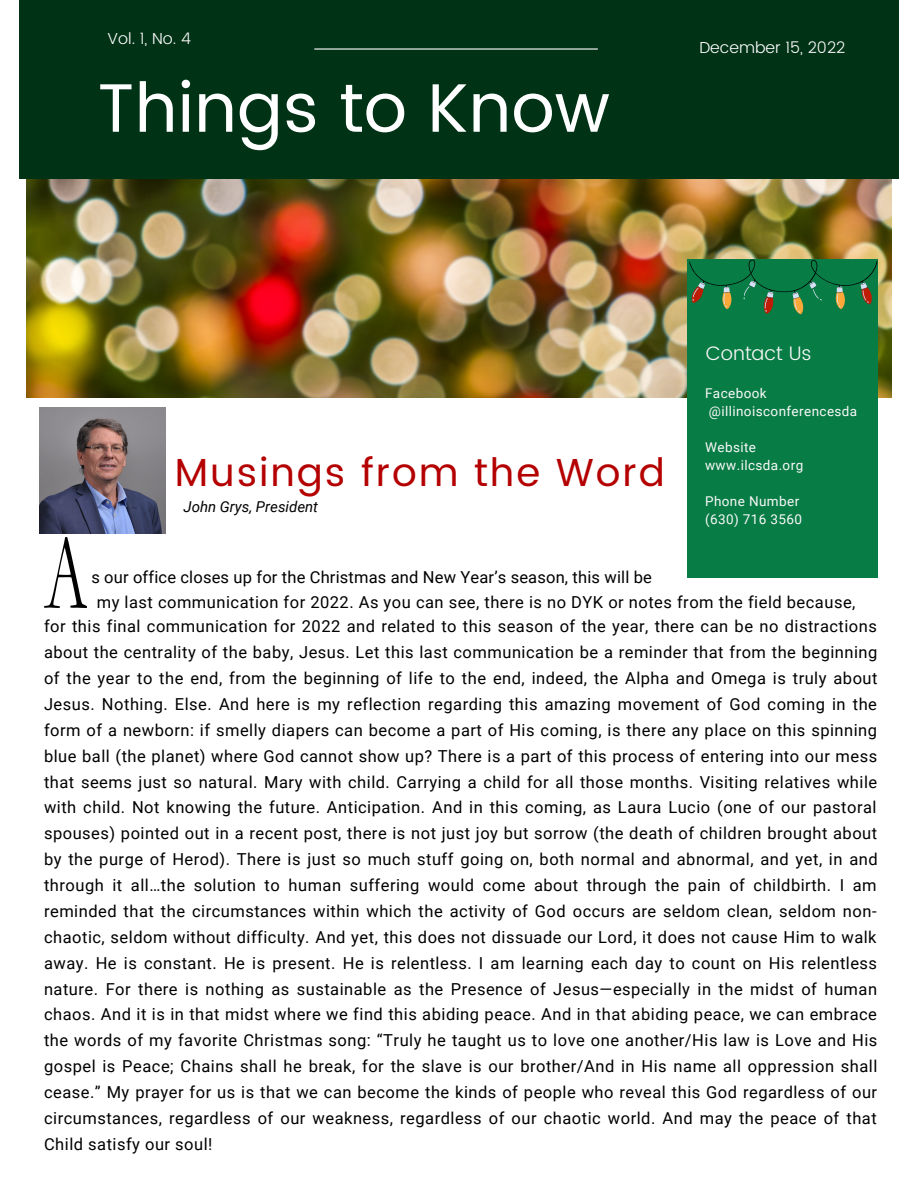
<style>
.page{position:relative;width:918px;height:1188px;background:#fff}
.page>*{position:absolute;margin:0;border:0;box-sizing:border-box;transform-origin:0 0}
.t1{font:68.4px "Poppins";color:#fff}
.t2{font:39px "Poppins";letter-spacing:.05em;color:#b40000}
.t3{font:300 19.5px "Poppins";color:#f9f9f9}
.t4{font:16.5px/25.8px "Roboto";letter-spacing:.03em;color:#000;text-align:justify}
.t5{font:16.5px "Roboto";letter-spacing:.01em;color:#000}
.t6{font:300 15.9px "Poppins";color:#fff}
.t7{font:italic 15px "Roboto";color:#000}
.t8{font:13.5px/18px "Roboto";letter-spacing:.03em;color:#f9f9f9}
</style>
<div class="page">
<img style="left:26px;top:179px;width:865px;height:218px">
<div style="left:19px;top:0;width:880px;height:179px;background:#003216"></div>
<hr style="left:314px;top:48px;width:284px;height:2px;background:#fff">
<div style="left:688px;top:259px;width:190px;height:319px;background:#087c45"></div>
<svg style="left:689px;top:259px;width:189px;height:56px"></svg>
<img style="left:40px;top:408px;width:126px;height:126px">
<img style="left:44px;top:538px;width:43px;height:69px">
<p class="t6" style="left:108px;top:30px;width:85px">Vol. 1, No. 4</p>
<h1 class="t1" style="left:97px;top:68px;width:514px">Things to Know</h1>
<p class="t6" style="left:699px;top:39px;width:148px">December 15, 2022</p>
<h2 class="t2" style="left:175px;top:450px;width:492px">Musings from the Word</h2>
<p class="t7" style="left:184px;top:498px;width:136px">John Grys, President</p>
<p class="t5" style="left:91px;top:568px;width:562px">s our office closes up for the Christmas and New Year’s season, this will be</p>
<p class="t3" style="left:706px;top:342px;width:107px">Contact Us</p>
<p class="t8" style="left:705px;top:384px;width:154px">Facebook @illinoisconferencesda</p>
<p class="t8" style="left:705px;top:438px;width:100px">Website www.ilcsda.org</p>
<p class="t8" style="left:705px;top:492px;width:99px">Phone Number (630) 716 3560</p>
<p class="t4" style="left:97px;top:589px;width:760px">my last communication for 2022. As you can see, there is no DYK or notes from the field because,</p>
<p class="t4" style="left:44px;top:614px;width:835px">for this final communication for 2022 and related to this season of the year, there can be no distractions about the centrality of the baby, Jesus. Let this last communication be a reminder that from the beginning of the year to the end, from the beginning of life to the end, indeed, the Alpha and Omega is truly about Jesus. Nothing. Else. And here is my reflection regarding this amazing movement of God coming in the form of a newborn: if smelly diapers can become a part of His coming, is there any place on this spinning blue ball (the planet) where God cannot show up? There is a part of this process of entering into our mess that seems just so natural. Mary with child. Carrying a child for all those months. Visiting relatives while with child. Not knowing the future. Anticipation. And in this coming, as Laura Lucio (one of our pastoral spouses) pointed out in a recent post, there is not just joy but sorrow (the death of children brought about by the purge of Herod). There is just so much stuff going on, both normal and abnormal, and yet, in and through it all…the solution to human suffering would come about through the pain of childbirth. I am reminded that the circumstances within which the activity of God occurs are seldom clean, seldom non&shy;chaotic, seldom without difficulty. And yet, this does not dissuade our Lord, it does not cause Him to walk away. He is constant. He is present. He is relentless. I am learning each day to count on His relentless nature. For there is nothing as sustainable as the Presence of Jesus—especially in the midst of human chaos. And it is in that midst where we find this abiding peace. And in that abiding peace, we can embrace the words of my favorite Christmas song: “Truly he taught us to love one another/His law is Love and His gospel is Peace; Chains shall he break, for the slave is our brother/And in His name all oppression shall cease.” My prayer for us is that we can become the kinds of people who reveal this God regardless of our circumstances, regardless of our weakness, regardless of our chaotic world. And may the peace of that Child satisfy our soul!</p>
</div>
